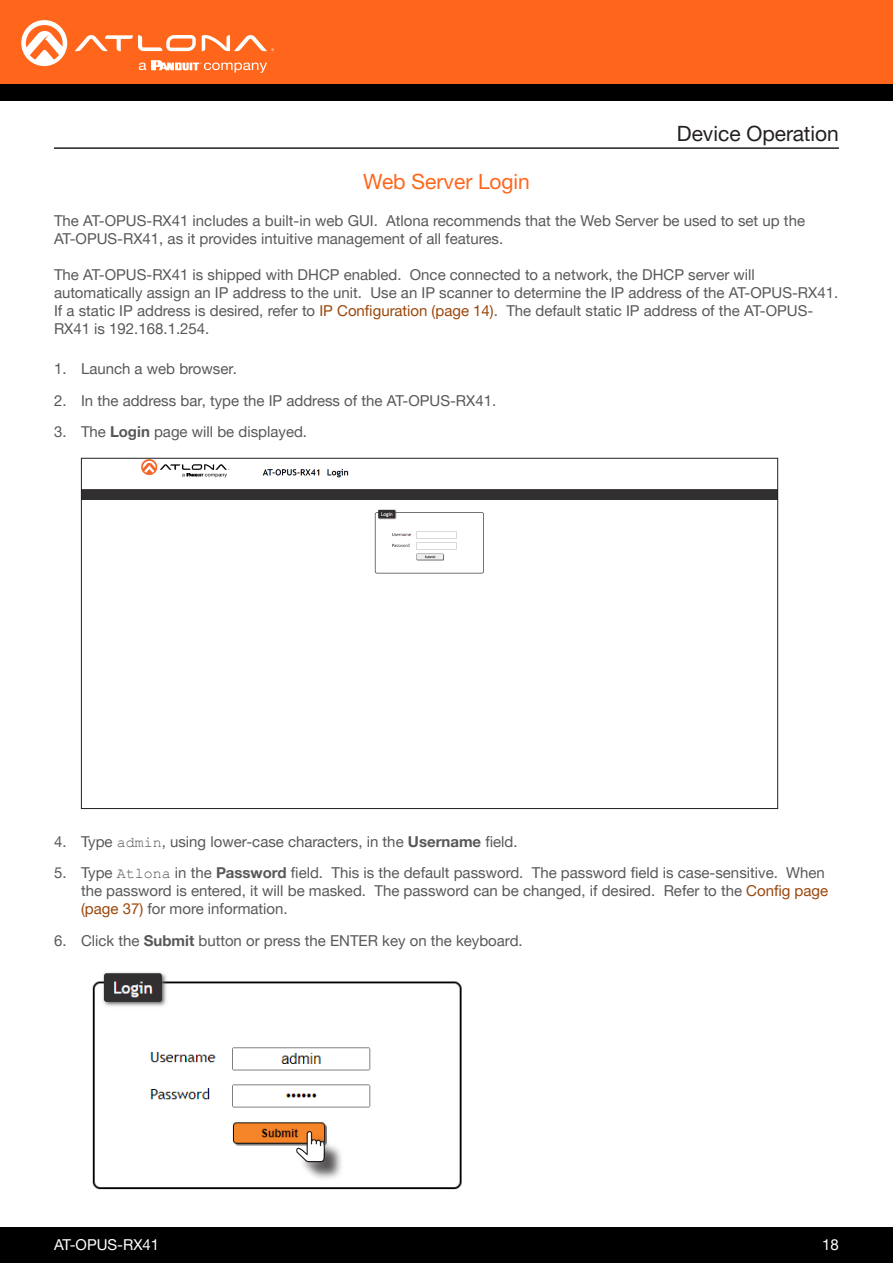
<style>
.page{position:relative;width:893px;height:1263px;background:#fff}
.page>*{position:absolute;margin:0;border:0;box-sizing:border-box;transform-origin:0 0}
.Non_TOC_Section_Header_Right_Align{font:21px "Helvetica Neue LTW1 G";color:#231f20}
.Subsection_Header{font:21px "Helvetica Neue LTW1 G";color:#ff661c}
.General_Text{font:15px/18px "Helvetica Neue LTW1 G";color:#57585a}
.t1{font:15px "Helvetica Neue LTW1 G";color:#fff}
.s1{color:#9b450a}
.s2{font-weight:700}
.s3{font-family:"Courier New"}
</style>
<div class="page">
<div style="left:0;top:1227px;width:893px;height:36px;background:#000"></div>
<div style="left:0;top:0;width:893px;height:84px;background:#ff661c"></div>
<div style="left:0;top:84px;width:893px;height:16px;background:#000"></div>
<svg style="left:75px;top:35px;width:121px;height:16px"></svg>
<svg style="left:202px;top:35px;width:72px;height:16px"></svg>
<svg style="left:21px;top:20px;width:46px;height:46px"></svg>
<svg style="left:139px;top:60px;width:128px;height:13px"></svg>
<hr style="left:54px;top:147px;width:785px;height:2px;background:#231f20">
<img style="left:83px;top:460px;width:693px;height:114px">
<img style="left:92px;top:972px;width:370px;height:218px">
<div style="left:299px;top:1134px;width:44px;height:47px;background:#231f20;opacity:.75"></div>
<svg style="left:296px;top:1131px;width:29px;height:31px"></svg>
<p class="Subsection_Header" style="left:363px;top:169px;width:168px">Web Server Login</p>
<p class="Non_TOC_Section_Header_Right_Align" style="left:677px;top:120px;width:164px">Device Operation</p>
<p class="General_Text" style="left:54px;top:211px;width:753px">The AT-OPUS-RX41 includes a built-in web GUI. Atlona recommends that the Web Server be used to set up the<br>AT-OPUS-RX41, as it provides intuitive management of all features.</p>
<p class="General_Text" style="left:54px;top:265px;width:786px">The AT-OPUS-RX41 is shipped with DHCP enabled. Once connected to a network, the DHCP server will automatically assign an IP address to the unit. Use an IP scanner to determine the IP address of the AT-OPUS-RX41.<br>If a static IP address is desired, refer to <span class="s1">IP Configuration (page 14)</span>. The default static IP address of the AT-OPUS-RX41 is 192.168.1.254.</p>
<p class="General_Text" style="left:54px;top:360px;width:184px">1. Launch a web browser.</p>
<p class="General_Text" style="left:54px;top:391px;width:444px">2. In the address bar, type the IP address of the AT-OPUS-RX41.</p>
<p class="General_Text" style="left:54px;top:423px;width:255px">3. The <span class="s2">Login</span> page will be displayed.</p>
<p class="General_Text" style="left:54px;top:832px;width:465px">4. Type <span class="s3">admin</span>, using lower-case characters, in the <span class="s2">Username</span> field.</p>
<p class="General_Text" style="left:81px;top:864px;width:749px;text-indent:-27px">5. Type <span class="s3">Atlona</span> in the <span class="s2">Password</span> field. This is the default password. The password field is case-sensitive. When the password is entered, it will be masked. The password can be changed, if desired. Refer to the <span class="s1">Config page (page 37)</span> for more information.</p>
<p class="General_Text" style="left:54px;top:931px;width:470px">6. Click the <span class="s2">Submit</span> button or press the ENTER key on the keyboard.</p>
<p class="t1" style="left:54px;top:1235px;width:107px">AT-OPUS-RX41</p>
<p class="t1" style="left:822px;top:1235px;width:18px">18</p>
</div>
